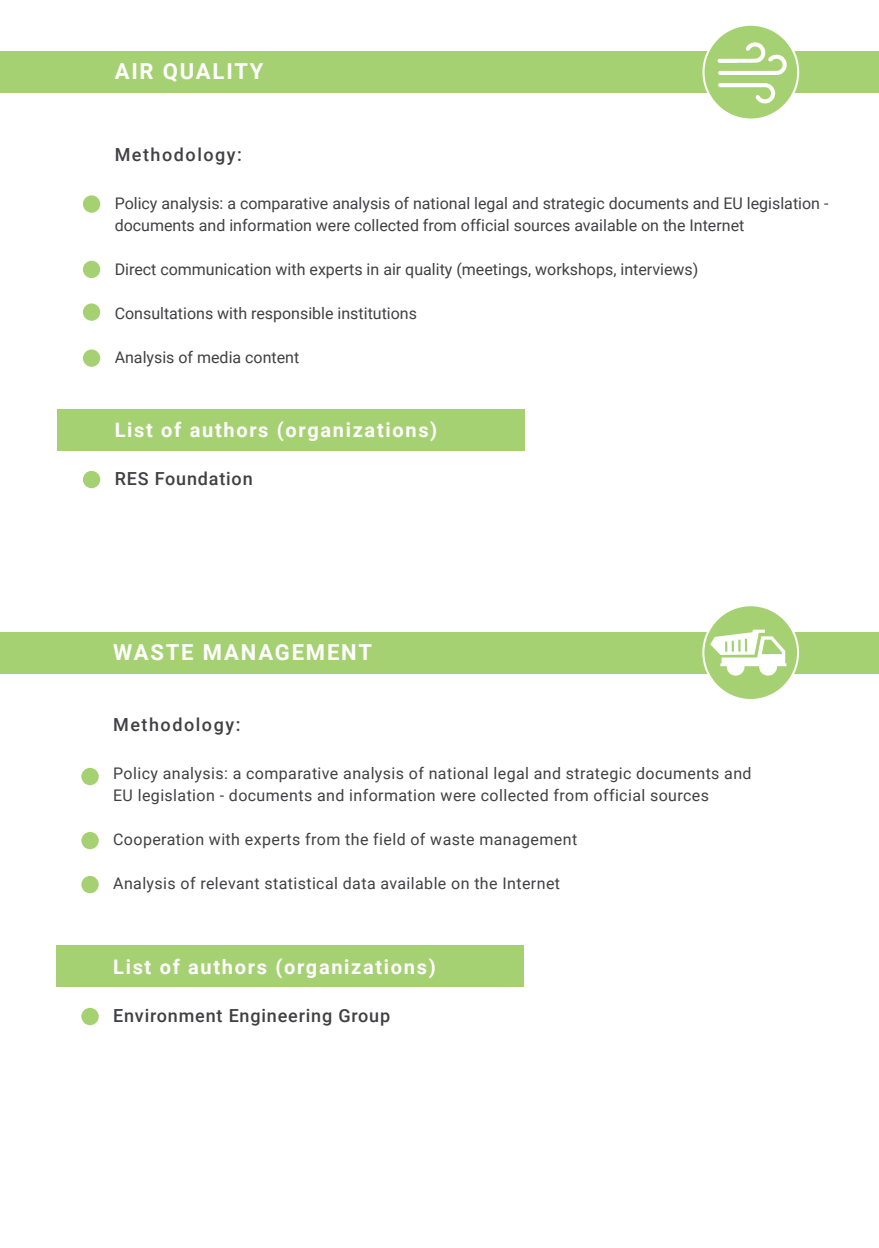
<style>
.page{position:relative;width:879px;height:1248px;background:#fff}
.page>*{position:absolute;margin:0;border:0;box-sizing:border-box;transform-origin:0 0}
.t1{font:700 22px "Roboto";letter-spacing:.085em;color:#fff}
.t2{font:700 20px "Roboto";letter-spacing:.085em;color:#fff}
.t3{font:500 18px "Roboto";letter-spacing:.045em;color:#414042}
.t4{font:500 18px "Roboto";letter-spacing:.085em;color:#414042}
.t5{font:16px/22px "Roboto";color:#414042}
.t6{font:16px/22px "Roboto";letter-spacing:.025em;color:#414042}
</style>
<div class="page">
<div style="left:0;top:52px;width:879px;height:41px;background:#a6d173"></div>
<div style="left:57px;top:409px;width:468px;height:41px;background:#a6d173"></div>
<div style="left:83px;top:195px;width:17px;height:18px;background:#a6d173;border-radius:50%"></div>
<div style="left:83px;top:261px;width:17px;height:17px;background:#a6d173;border-radius:50%"></div>
<div style="left:83px;top:303px;width:17px;height:18px;background:#a6d173;border-radius:50%"></div>
<div style="left:83px;top:349px;width:17px;height:18px;background:#a6d173;border-radius:50%"></div>
<div style="left:83px;top:471px;width:17px;height:17px;background:#a6d173;border-radius:50%"></div>
<div style="left:703px;top:25px;width:95px;height:94px;background:#a6d173;border-radius:50%"></div>
<div style="left:702px;top:24px;width:97px;height:96px;border:2px solid #fff;border-radius:50%"></div>
<svg style="left:718px;top:83px;width:58px;height:21px"></svg>
<svg style="left:717px;top:41px;width:70px;height:34px"></svg>
<div style="left:0;top:632px;width:879px;height:41px;background:#a6d173"></div>
<div style="left:56px;top:945px;width:468px;height:41px;background:#a6d173"></div>
<div style="left:81px;top:767px;width:18px;height:18px;background:#a6d173;border-radius:50%"></div>
<div style="left:81px;top:831px;width:18px;height:18px;background:#a6d173;border-radius:50%"></div>
<div style="left:81px;top:875px;width:18px;height:18px;background:#a6d173;border-radius:50%"></div>
<div style="left:81px;top:1007px;width:18px;height:18px;background:#a6d173;border-radius:50%"></div>
<div style="left:703px;top:605px;width:95px;height:95px;background:#a6d173;border-radius:50%"></div>
<div style="left:702px;top:604px;width:97px;height:97px;border:2px solid #fff;border-radius:50%"></div>
<svg style="left:710px;top:629px;width:76px;height:46px"></svg>
<div style="left:729px;top:660px;width:13px;height:13px;background:#fff;border-radius:50%"></div>
<div style="left:762px;top:660px;width:12px;height:13px;background:#fff;border-radius:50%"></div>
<h1 class="t1" style="left:115px;top:56px;width:150px">AIR QUALITY</h1>
<p class="t4" style="left:115px;top:142px;width:129px">Methodology:</p>
<p class="t5" style="left:115px;top:191px;width:715px">Policy analysis: a comparative analysis of national legal and strategic documents and EU legislation - documents and information were collected from official sources available on the Internet</p>
<p class="t5" style="left:115px;top:257px;width:585px">Direct communication with experts in air quality (meetings, workshops, interviews)</p>
<p class="t5" style="left:115px;top:301px;width:304px">Consultations with responsible institutions</p>
<p class="t5" style="left:115px;top:345px;width:186px">Analysis of media content</p>
<p class="t2" style="left:115px;top:416px;width:324px">List of authors (organizations)</p>
<p class="t3" style="left:115px;top:466px;width:139px">RES Foundation</p>
<h1 class="t1" style="left:113px;top:637px;width:260px">WASTE MANAGEMENT</h1>
<p class="t4" style="left:113px;top:712px;width:129px">Methodology:</p>
<p class="t6" style="left:113px;top:762px;width:640px">Policy analysis: a comparative analysis of national legal and strategic documents and<br>EU legislation - documents and information were collected from official sources</p>
<p class="t6" style="left:113px;top:828px;width:465px">Cooperation with experts from the field of waste management</p>
<p class="t6" style="left:113px;top:872px;width:448px">Analysis of relevant statistical data available on the Internet</p>
<p class="t2" style="left:113px;top:953px;width:324px">List of authors (organizations)</p>
<p class="t3" style="left:113px;top:1003px;width:279px">Environment Engineering Group</p>
</div>
